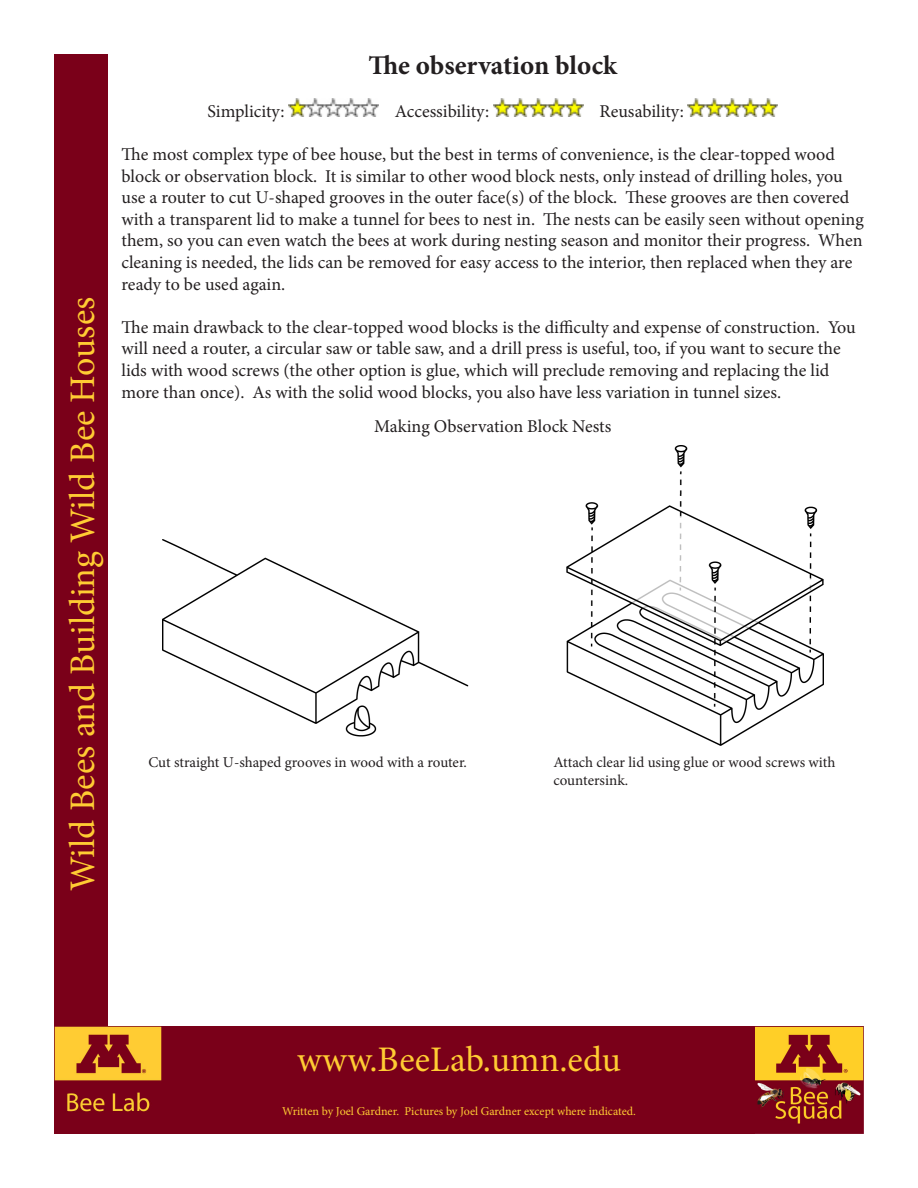
<style>
.page{position:relative;width:918px;height:1188px;background:#fff}
.page>*{position:absolute;margin:0;border:0;box-sizing:border-box;transform-origin:0 0}
.t1{font:36px "Minion Pro";color:#fc3}
.t2{font:700 27px "Minion Pro";color:#231f20}
.t3{font:18px/21.6px "Minion Pro";color:#231f20}
.t4{font:15px/18px "Minion Pro";color:#231f20}
.t5{font:12px "Minion Pro";letter-spacing:-.005em;color:#fc3}
</style>
<div class="page">
<div style="left:54px;top:1026px;width:810px;height:108px;background:#7a0019"></div>
<div style="left:54px;top:54px;width:54px;height:1080px;background:#7a0019"></div>
<img style="left:54px;top:1026px;width:108px;height:86px">
<img style="left:756px;top:1026px;width:108px;height:108px">
<img style="left:289px;top:99px;width:90px;height:18px">
<img style="left:493px;top:99px;width:90px;height:18px">
<img style="left:688px;top:99px;width:90px;height:18px">
<img style="left:162px;top:446px;width:662px;height:300px">
<h1 class="t1" style="left:58px;top:891px;width:596px;rotate:-90deg">Wild Bees and Building Wild Bee Houses</h1>
<p class="t2" style="left:368px;top:46px;width:250px">The observation block</p>
<p class="t3" style="left:208px;top:100px;width:79px">Simplicity:</p>
<p class="t3" style="left:395px;top:100px;width:96px">Accessibility:</p>
<p class="t3" style="left:600px;top:100px;width:86px">Reusability:</p>
<p class="t3" style="left:122px;top:144px;width:744px">The most complex type of bee house, but the best in terms of convenience, is the clear-topped wood block or observation block. It is similar to other wood block nests, only instead of drilling holes, you use a router to cut U-shaped grooves in the outer face(s) of the block. These grooves are then covered with a transparent lid to make a tunnel for bees to nest in. The nests can be easily seen without opening them, so you can even watch the bees at work during nesting season and monitor their progress. When cleaning is needed, the lids can be removed for easy access to the interior, then replaced when they are ready to be used again.</p>
<p class="t3" style="left:122px;top:316px;width:736px">The main drawback to the clear-topped wood blocks is the difficulty and expense of construction. You will need a router, a circular saw or table saw, and a drill press is useful, too, if you want to secure the lids with wood screws (the other option is glue, which will preclude removing and replacing the lid more than once). As with the solid wood blocks, you also have less variation in tunnel sizes.</p>
<p class="t3" style="left:374px;top:415px;width:239px">Making Observation Block Nests</p>
<p class="t4" style="left:148px;top:753px;width:320px">Cut straight U-shaped grooves in wood with a router.</p>
<p class="t4" style="left:554px;top:753px;width:283px">Attach clear lid using glue or wood screws with countersink.</p>
<h1 class="t1" style="left:297px;top:1036px;width:325px">www.BeeLab.umn.edu</h1>
<p class="t5" style="left:282px;top:1103px;width:355px">Written by Joel Gardner. Pictures by Joel Gardner except where indicated.</p>
</div>
